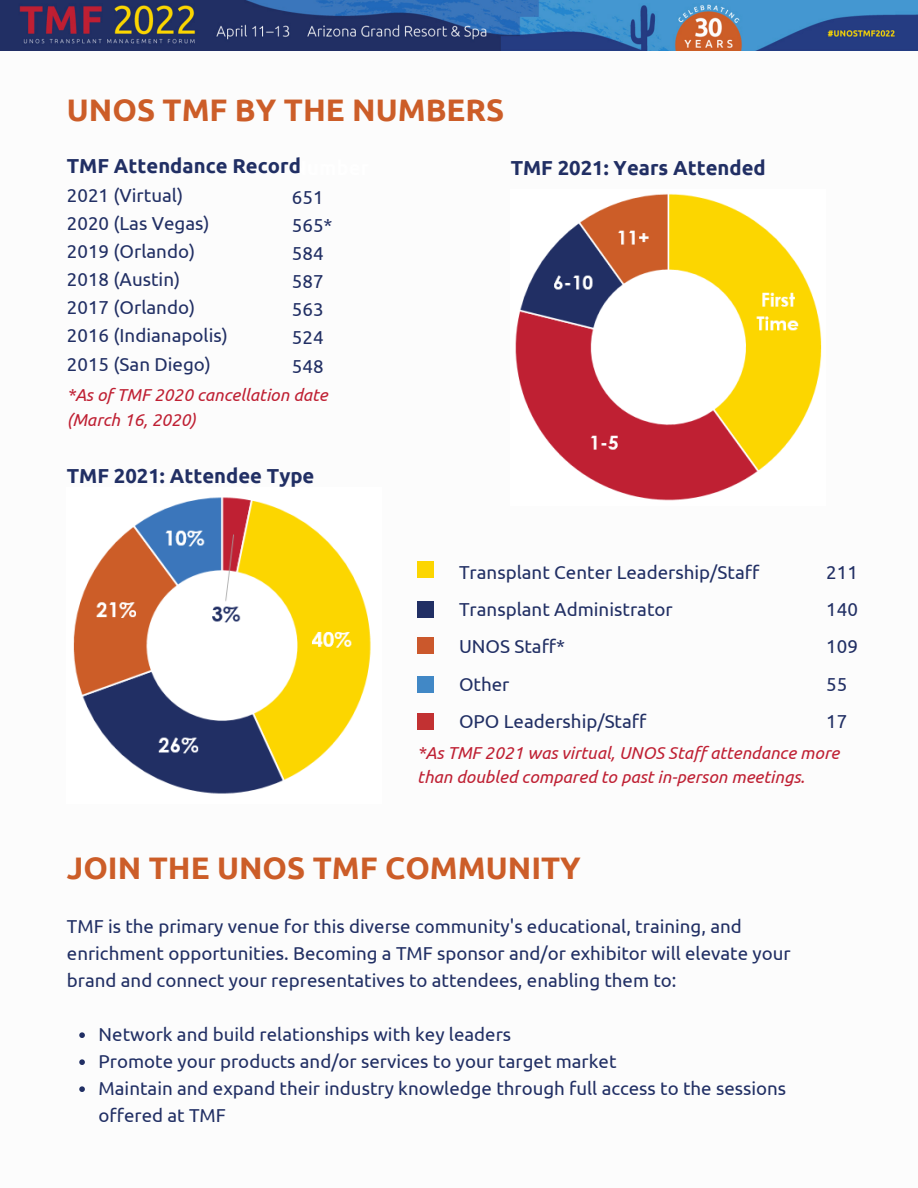
<style>
.page{position:relative;width:918px;height:1188px;background:#fff}
.page>*{position:absolute;margin:0;border:0;box-sizing:border-box;transform-origin:0 0}
.t1{font:700 31.2px "Ubuntu";color:#cc5d28}
.t2{font:700 20.25px "Ubuntu";color:#212f64}
.t3{font:18.75px "Ubuntu";color:#212f64}
.t4{font:18.6px/27px "Ubuntu";color:#212f64}
.t5{font:italic 17.25px/24.8px "Ubuntu";color:#bf2033}
</style>
<div class="page">
<img style="left:515px;top:194px;width:307px;height:307px">
<img style="left:73px;top:497px;width:298px;height:297px">
<div style="left:417px;top:601px;width:17px;height:17px;background:#212f64"></div>
<div style="left:417px;top:637px;width:17px;height:17px;background:#cb582c"></div>
<div style="left:417px;top:676px;width:17px;height:17px;background:#4188c6"></div>
<div style="left:417px;top:713px;width:17px;height:17px;background:#c23132"></div>
<div style="left:417px;top:561px;width:17px;height:17px;background:#fcd601"></div>
<svg style="left:79px;top:1032px;width:6px;height:6px"></svg>
<svg style="left:79px;top:1059px;width:6px;height:6px"></svg>
<svg style="left:79px;top:1086px;width:6px;height:6px"></svg>
<img style="left:0;top:0;width:918px;height:51px">
<h2 class="t1" style="left:67px;top:92px;width:439px">UNOS TMF BY THE NUMBERS</h2>
<h3 class="t2" style="left:67px;top:154px;width:236px">TMF Attendance Record</h3>
<p class="t3" style="left:67px;top:184px;width:118px">2021 (Virtual)</p>
<p class="t3" style="left:67px;top:212px;width:144px">2020 (Las Vegas)</p>
<p class="t3" style="left:67px;top:241px;width:130px">2019 (Orlando)</p>
<p class="t3" style="left:67px;top:269px;width:115px">2018 (Austin)</p>
<p class="t3" style="left:67px;top:297px;width:130px">2017 (Orlando)</p>
<p class="t3" style="left:67px;top:325px;width:162px">2016 (Indianapolis)</p>
<p class="t3" style="left:67px;top:353px;width:146px">2015 (San Diego)</p>
<p class="t5" style="left:67px;top:382px;width:262px">*As of TMF 2020 cancellation date (March 16, 2020)</p>
<h3 class="t2" style="left:67px;top:464px;width:249px">TMF 2021: Attendee Type</h3>
<h3 class="t2" style="left:511px;top:156px;width:257px">TMF 2021: Years Attended</h3>
<p class="t3" style="left:292px;top:186px;width:33px">651</p>
<p class="t3" style="left:292px;top:215px;width:42px">565*</p>
<p class="t3" style="left:292px;top:243px;width:33px">584</p>
<p class="t3" style="left:292px;top:271px;width:33px">587</p>
<p class="t3" style="left:292px;top:299px;width:33px">563</p>
<p class="t3" style="left:292px;top:327px;width:33px">524</p>
<p class="t3" style="left:292px;top:355px;width:33px">548</p>
<p class="t3" style="left:459px;top:562px;width:302px">Transplant Center Leadership/Staff</p>
<p class="t3" style="left:459px;top:599px;width:215px">Transplant Administrator</p>
<p class="t3" style="left:459px;top:636px;width:108px">UNOS Staff*</p>
<p class="t3" style="left:459px;top:673px;width:52px">Other</p>
<p class="t3" style="left:459px;top:710px;width:189px">OPO Leadership/Staff</p>
<p class="t3" style="left:826px;top:562px;width:33px">211</p>
<p class="t3" style="left:826px;top:599px;width:33px">140</p>
<p class="t3" style="left:826px;top:636px;width:33px">109</p>
<p class="t3" style="left:826px;top:673px;width:23px">55</p>
<p class="t3" style="left:826px;top:710px;width:23px">17</p>
<p class="t5" style="left:417px;top:740px;width:424px">*As TMF 2021 was virtual, UNOS Staff attendance more than doubled compared to past in-person meetings.</p>
<h2 class="t1" style="left:67px;top:850px;width:515px">JOIN THE UNOS TMF COMMUNITY</h2>
<p class="t4" style="left:67px;top:913px;width:725px">TMF is the primary venue for this diverse community's educational, training, and enrichment opportunities. Becoming a TMF sponsor and/or exhibitor will elevate your brand and connect your representatives to attendees, enabling them to:</p>
<p class="t4" style="left:99px;top:1021px;width:414px">Network and build relationships with key leaders</p>
<p class="t4" style="left:99px;top:1048px;width:519px">Promote your products and/or services to your target market</p>
<p class="t4" style="left:99px;top:1075px;width:689px">Maintain and expand their industry knowledge through full access to the sessions offered at TMF</p>
</div>
